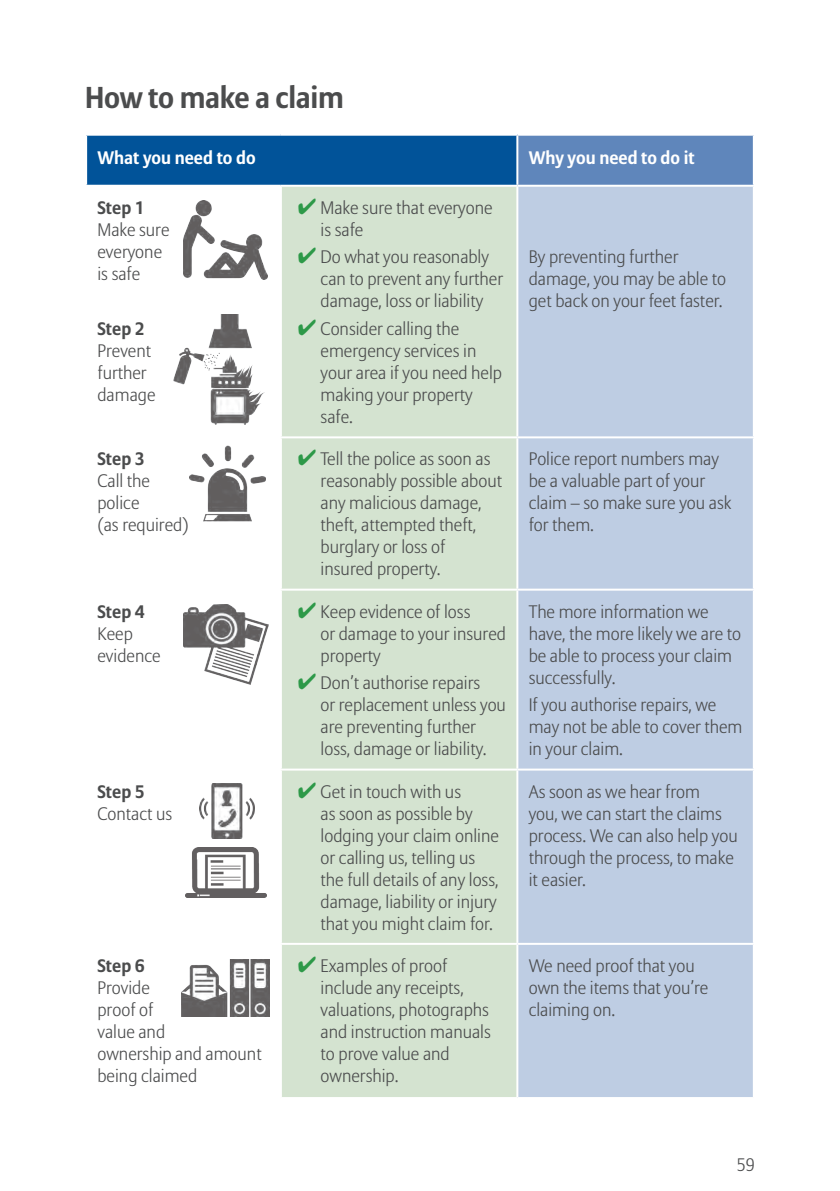
<style>
.page{position:relative;width:840px;height:1191px;background:#fff}
.page>*{position:absolute;margin:0;border:0;box-sizing:border-box;transform-origin:0 0}
.t1{font:700 30px "Allianz Sans";letter-spacing:-.01em;color:#4b4c4d}
.t2{font:300 18px/22px "Allianz Sans";color:#4b4c4d}
.t3{font:700 18px "Allianz Sans";color:#fff}
.t4{font:700 18px "Allianz Sans";color:#4b4c4d}
.s1{color:#2d9948}
</style>
<div class="page">
<div style="left:86px;top:135px;width:431px;height:51px;background:#015399"></div>
<div style="left:517px;top:135px;width:236px;height:51px;background:#5f86bb"></div>
<div style="left:282px;top:187px;width:234px;height:910px;background:#d4e3d0"></div>
<svg style="left:518px;top:187px;width:234px;height:910px;background:#c0cfe4"></svg>
<hr style="left:85px;top:134px;width:196px;height:2px;background:#fff">
<hr style="left:85px;top:136px;width:2px;height:49px;background:#fff">
<hr style="left:281px;top:134px;width:236px;height:2px;background:#fff">
<hr style="left:517px;top:134px;width:237px;height:2px;background:#fff">
<hr style="left:516px;top:136px;width:2px;height:49px;background:#fff">
<hr style="left:752px;top:136px;width:2px;height:49px;background:#fff">
<hr style="left:85px;top:185px;width:196px;height:2px;background:#fff">
<hr style="left:281px;top:185px;width:236px;height:2px;background:#fff">
<hr style="left:517px;top:185px;width:237px;height:2px;background:#fff">
<hr style="left:281px;top:436px;width:236px;height:2px;background:#fff">
<hr style="left:517px;top:436px;width:237px;height:2px;background:#fff">
<hr style="left:281px;top:588px;width:236px;height:2px;background:#fff">
<hr style="left:517px;top:588px;width:237px;height:2px;background:#fff">
<hr style="left:281px;top:768px;width:236px;height:2px;background:#fff">
<hr style="left:517px;top:768px;width:237px;height:2px;background:#fff">
<hr style="left:281px;top:943px;width:236px;height:2px;background:#fff">
<hr style="left:517px;top:943px;width:237px;height:2px;background:#fff">
<img style="left:183px;top:201px;width:84px;height:79px">
<img style="left:173px;top:315px;width:91px;height:109px">
<img style="left:189px;top:445px;width:76px;height:77px">
<img style="left:184px;top:604px;width:85px;height:80px">
<img style="left:199px;top:783px;width:55px;height:55px">
<img style="left:186px;top:847px;width:80px;height:50px">
<img style="left:182px;top:959px;width:87px;height:57px">
<h1 class="t1" style="left:85px;top:79px;width:260px">How to make a claim</h1>
<p class="t3" style="left:97px;top:147px;width:159px">What you need to do</p>
<p class="t3" style="left:528px;top:147px;width:167px">Why you need to do it</p>
<p class="t4" style="left:97px;top:197px;width:49px">Step 1</p>
<p class="t2" style="left:97px;top:219px;width:73px">Make sure everyone is safe</p>
<p class="t2" style="left:320px;top:197px;width:173px;text-indent:-23px"><span class="s1">✔</span> Make sure that everyone is safe</p>
<p class="t2" style="left:320px;top:247px;width:184px;text-indent:-23px"><span class="s1">✔</span> Do what you reasonably can to prevent any further damage, loss or liability</p>
<p class="t2" style="left:320px;top:319px;width:183px;text-indent:-23px"><span class="s1">✔</span> Consider calling the emergency services in your area if you need help making your property safe.</p>
<p class="t2" style="left:528px;top:247px;width:199px">By preventing further damage, you may be able to get back on your feet faster.</p>
<p class="t4" style="left:97px;top:318px;width:49px">Step 2</p>
<p class="t2" style="left:97px;top:341px;width:59px">Prevent further damage</p>
<p class="t4" style="left:97px;top:448px;width:49px">Step 3</p>
<p class="t2" style="left:97px;top:471px;width:93px">Call the police<br>(as required)</p>
<p class="t2" style="left:320px;top:449px;width:183px;text-indent:-23px"><span class="s1">✔</span> Tell the police as soon as reasonably possible about any malicious damage, theft, attempted theft, burglary or loss of insured property.</p>
<p class="t2" style="left:528px;top:449px;width:204px">Police report numbers may be a valuable part of your claim – so make sure you ask for them.</p>
<p class="t4" style="left:97px;top:600px;width:49px">Step 4</p>
<p class="t2" style="left:97px;top:623px;width:65px">Keep evidence</p>
<p class="t2" style="left:320px;top:601px;width:187px;text-indent:-23px"><span class="s1">✔</span> Keep evidence of loss<br>or damage to your insured property</p>
<p class="t2" style="left:320px;top:673px;width:187px;text-indent:-23px"><span class="s1">✔</span> Don’t authorise repairs<br>or replacement unless you are preventing further loss, damage or liability.</p>
<p class="t2" style="left:528px;top:601px;width:214px">The more information we have, the more likely we are to be able to process your claim successfully.</p>
<p class="t2" style="left:528px;top:695px;width:215px">If you authorise repairs, we may not be able to cover them in your claim.</p>
<p class="t4" style="left:97px;top:780px;width:49px">Step 5</p>
<p class="t2" style="left:97px;top:803px;width:76px">Contact us</p>
<p class="t2" style="left:320px;top:781px;width:180px;text-indent:-23px"><span class="s1">✔</span> Get in touch with us<br>as soon as possible by lodging your claim online or calling us, telling us the full details of any loss, damage, liability or injury that you might claim for.</p>
<p class="t2" style="left:528px;top:781px;width:210px">As soon as we hear from<br>you, we can start the claims process. We can also help you through the process, to make it easier.</p>
<p class="t4" style="left:97px;top:954px;width:49px">Step 6</p>
<p class="t2" style="left:97px;top:977px;width:166px">Provide<br>proof of<br>value and<br>ownership and amount being claimed</p>
<p class="t2" style="left:320px;top:955px;width:172px;text-indent:-23px"><span class="s1">✔</span> Examples of proof include any receipts, valuations, photographs and instruction manuals to prove value and ownership.</p>
<p class="t2" style="left:528px;top:955px;width:181px">We need proof that you own the items that you’re claiming on.</p>
<p class="t2" style="left:736px;top:1154px;width:19px">59</p>
</div>
